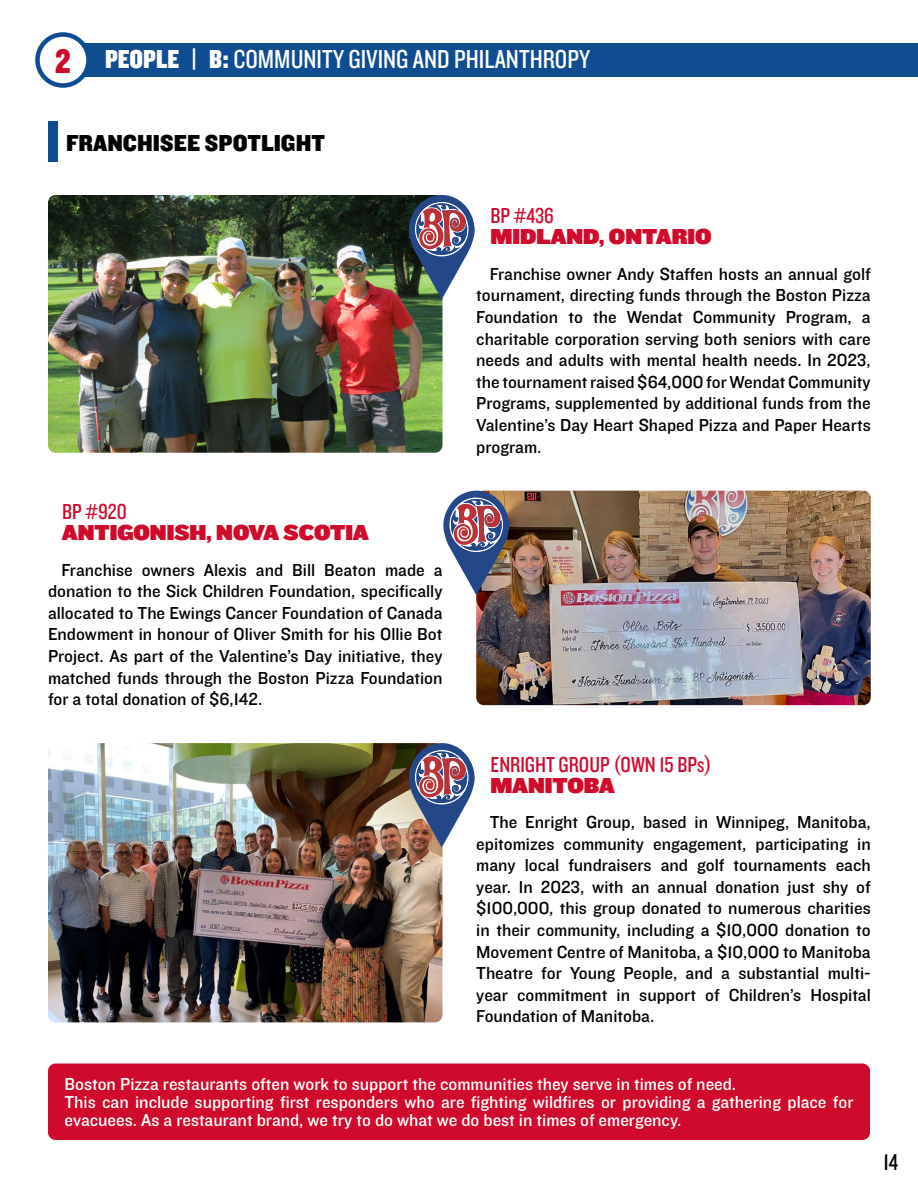
<style>
.page{position:relative;width:918px;height:1188px;background:#fff}
.page>*{position:absolute;margin:0;border:0;box-sizing:border-box;transform-origin:0 0}
.t1{font:35.25px "Knockout 70 Full Welterwt";color:#cf0a2c}
.t2{font:27px "Knockout 29 Junior Ltweight";color:#fff}
.t3{font:24px "Knockout 71 Full Middlewt";color:#000}
.t4{font:24px "Knockout 29 Junior Ltweight";color:#000}
.t5{font:22.5px "Knockout 92 Ultmt Cruiserwt";color:#cf0a2b}
.t6{font:22.5px "Knockout 29 Junior Ltweight";color:#cf0a2b}
.t7{font:18px/21.6px "Knockout 31 Junior Middlewt";color:#000;text-align:justify}
.t8{font:18px/18px "Knockout 31 Junior Middlewt";color:#fff}
.s1{font-family:"Knockout 70 Full Welterwt"}
.s2{font-family:"Knockout 72 Full Cruiserwt"}
</style>
<div class="page">
<div style="left:74px;top:43px;width:844px;height:34px;background:#104c91"></div>
<div style="left:38px;top:34px;width:50px;height:52px;background:#fff;border-radius:50%"></div>
<div style="left:35px;top:32px;width:56px;height:56px;border:4px solid #104c91;border-radius:50%"></div>
<div style="left:48px;top:1064px;width:822px;height:76px;background:#cf0a2c;border-radius:8px"></div>
<img style="left:48px;top:195px;width:394px;height:258px">
<svg style="left:409px;top:195px;width:66px;height:104px"></svg>
<img style="left:48px;top:743px;width:394px;height:279px">
<img style="left:409px;top:743px;width:66px;height:105px">
<img style="left:476px;top:491px;width:395px;height:214px">
<img style="left:443px;top:491px;width:66px;height:104px">
<div style="left:48px;top:121px;width:10px;height:41px;background:#104c91"></div>
<p class="t1" style="left:55px;top:38px;width:18px">2</p>
<p class="t2" style="left:105px;top:42px;width:487px"><span class="s1">PEOPLE | B</span><span class="s2">:</span> COMMUNITY GIVING AND PHILANTHROPY</p>
<p class="t3" style="left:66px;top:127px;width:261px">FRANCHISEE SPOTLIGHT</p>
<p class="t6" style="left:62px;top:497px;width:66px">BP #920</p>
<p class="t5" style="left:62px;top:517px;width:308px">ANTIGONISH, NOVA SCOTIA</p>
<p class="t7" style="left:48px;top:558px;width:396px;text-indent:14px">Franchise owners Alexis and Bill Beaton made a donation to the Sick Children Foundation, specifically allocated to The Ewings Cancer Foundation of Canada Endowment in honour of Oliver Smith for his Ollie Bot Project. As part of the Valentine’s Day initiative, they matched funds through the Boston Pizza Foundation for a total donation of $6,142.</p>
<p class="t6" style="left:490px;top:202px;width:65px">BP #436</p>
<p class="t5" style="left:490px;top:221px;width:223px">MIDLAND, ONTARIO</p>
<p class="t7" style="left:476px;top:262px;width:396px;text-indent:14px">Franchise owner Andy Staffen hosts an annual golf tournament, directing funds through the Boston Pizza Foundation to the Wendat Community Program, a charitable corporation serving both seniors with care needs and adults with mental health needs. In 2023, the tournament raised $64,000 for Wendat Community Programs, supplemented by additional funds from the Valentine’s Day Heart Shaped Pizza and Paper Hearts program.</p>
<p class="t6" style="left:490px;top:750px;width:223px">ENRIGHT GROUP (OWN 15 BPs)</p>
<p class="t5" style="left:490px;top:769px;width:126px">MANITOBA</p>
<p class="t7" style="left:476px;top:810px;width:396px;text-indent:14px">The Enright Group, based in Winnipeg, Manitoba, epitomizes community engagement, participating in many local fundraisers and golf tournaments each year. In 2023, with an annual donation just shy of $100,000, this group donated to numerous charities in their community, including a $10,000 donation to Movement Centre of Manitoba, a $10,000 to Manitoba Theatre for Young People, and a substantial multi&shy;year commitment in support of Children’s Hospital Foundation of Manitoba.</p>
<p class="t8" style="left:64px;top:1074px;width:673px">Boston Pizza restaurants often work to support the communities they serve in times of need.</p>
<p class="t8" style="left:64px;top:1092px;width:791px">This can include supporting first responders who are fighting wildfires or providing a gathering place for evacuees. As a restaurant brand, we try to do what we do best in times of emergency.</p>
<h3 class="t4" style="left:883px;top:1146px;width:16px">14</h3>
</div>
